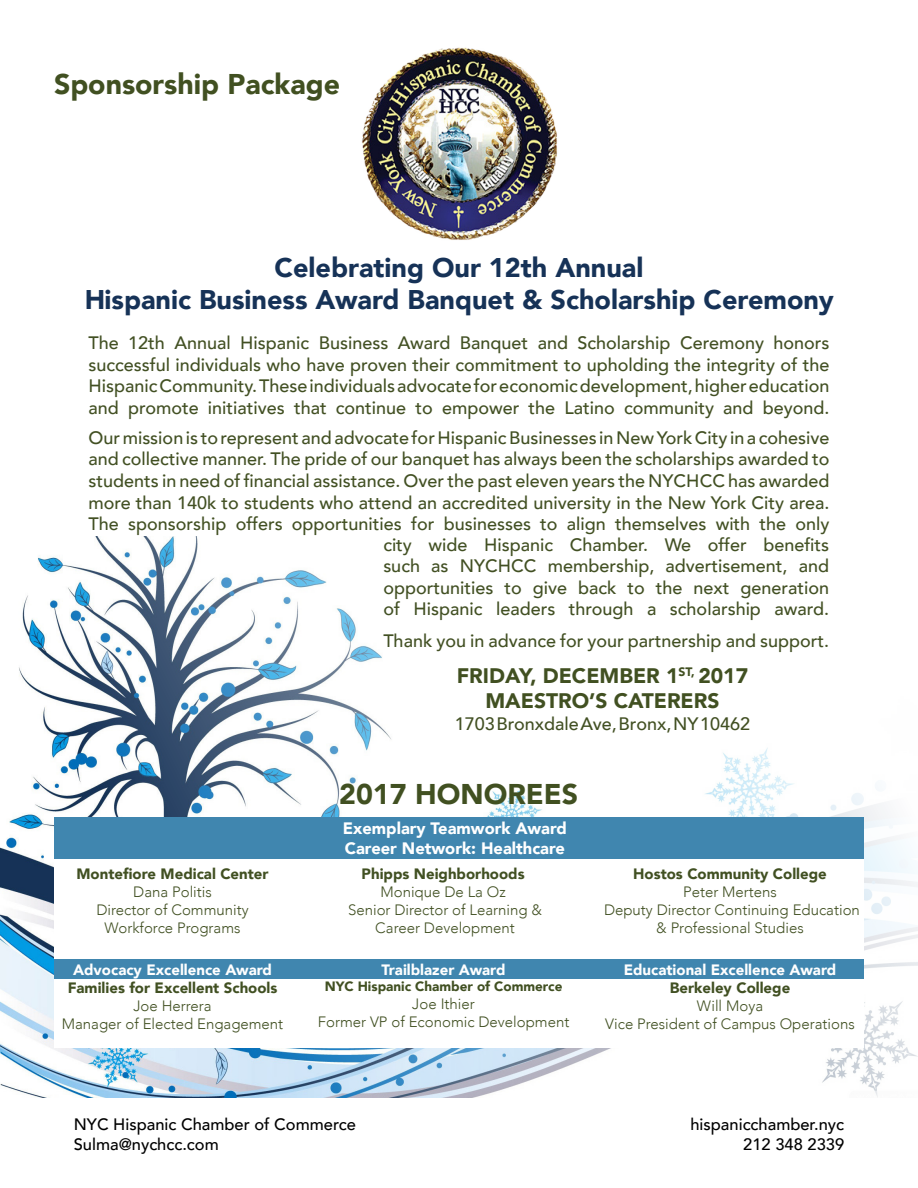
<style>
.page{position:relative;width:918px;height:1188px;background:#fff}
.page>*{position:absolute;margin:0;border:0;box-sizing:border-box;transform-origin:0 0}
.t1{font:900 28.5px "Avenir";color:#415021}
.t2{font:900 27px/32.4px "Avenir";color:#163257;text-align:center}
.t3{font:900 21px "Avenir";color:#415021}
.t4{font:500 18px/21.6px "Avenir";color:#425023;text-align:justify}
.t5{font:500 16.5px "Avenir";color:#000}
.t6{font:900 16.5px "Avenir";color:#fff}
.t7{font:300 15px/18px "Avenir";color:#415022;text-align:center}
.t8{font:900 15px "Avenir";color:#415022}
.t9{font:900 15px "Avenir";color:#fff}
.t10{font:900 13.5px "Avenir";color:#415022}
</style>
<div class="page">
<img style="left:0;top:537px;width:918px;height:561px">
<div style="left:54px;top:817px;width:810px;height:231px;background:#fff"></div>
<div style="left:465px;top:597px;width:152px;height:151px;background:#fff"></div>
<img style="left:362px;top:47px;width:195px;height:193px">
<div style="left:54px;top:960px;width:810px;height:19px;background:#4086af"></div>
<div style="left:54px;top:817px;width:810px;height:42px;background:#4086af"></div>
<p class="t1" style="left:54px;top:60px;width:288px">Sponsorship Package</p>
<h2 class="t2" style="left:84px;top:251px;width:751px">Celebrating Our 12th Annual<br>Hispanic Business Award Banquet &amp; Scholarship Ceremony</h2>
<p class="t4" style="left:88px;top:331px;width:743px">The 12th Annual Hispanic Business Award Banquet and Scholarship Ceremony honors successful individuals who have proven their commitment to upholding the integrity of the Hispanic Community. These individuals advocate for economic development, higher education and promote initiatives that continue to empower the Latino community and beyond.</p>
<p class="t4" style="left:88px;top:426px;width:743px">Our mission is to represent and advocate for Hispanic Businesses in New York City in a cohesive and collective manner. The pride of our banquet has always been the scholarships awarded to students in need of financial assistance. Over the past eleven years the NYCHCC has awarded more than 140k to students who attend an accredited university in the New York City area.</p>
<p class="t4" style="left:88px;top:512px;width:742px">The sponsorship offers opportunities for businesses to align themselves with the only</p>
<p class="t4" style="left:383px;top:532px;width:447px">city wide Hispanic Chamber. We offer benefits such as NYCHCC membership, advertisement, and opportunities to give back to the next generation of Hispanic leaders through a scholarship award.</p>
<p class="t4" style="left:383px;top:629px;width:447px">Thank you in advance for your partnership and support.</p>
<p class="t3" style="left:457px;top:658px;width:293px">FRIDAY, DECEMBER 1<sup>ST,</sup> 2017</p>
<p class="t3" style="left:485px;top:683px;width:236px">MAESTRO’S CATERERS</p>
<p class="t4" style="left:455px;top:712px;width:297px">1703 Bronxdale Ave, Bronx, NY 10462</p>
<p class="t1" style="left:339px;top:770px;width:240px">2017 HONOREES</p>
<p class="t8" style="left:76px;top:861px;width:194px">Montefiore Medical Center</p>
<p class="t7" style="left:133px;top:883px;width:80px">Dana Politis</p>
<p class="t7" style="left:96px;top:901px;width:154px">Director of Community</p>
<p class="t7" style="left:105px;top:919px;width:137px">Workforce Programs</p>
<p class="t9" style="left:73px;top:957px;width:200px">Advocacy Excellence Award</p>
<p class="t8" style="left:68px;top:975px;width:211px">Families for Excellent Schools</p>
<p class="t7" style="left:133px;top:997px;width:80px">Joe Herrera</p>
<p class="t7" style="left:62px;top:1015px;width:223px">Manager of Elected Engagement</p>
<p class="t6" style="left:343px;top:814px;width:225px">Exemplary Teamwork Award</p>
<p class="t6" style="left:345px;top:834px;width:222px">Career Network: Healthcare</p>
<p class="t8" style="left:362px;top:861px;width:165px">Phipps Neighborhoods</p>
<p class="t7" style="left:380px;top:883px;width:127px">Monique De La Oz</p>
<p class="t7" style="left:348px;top:901px;width:195px">Senior Director of Learning &amp;</p>
<p class="t7" style="left:375px;top:919px;width:141px">Career Development</p>
<p class="t9" style="left:382px;top:957px;width:125px">Trailblazer Award</p>
<p class="t10" style="left:325px;top:975px;width:239px">NYC Hispanic Chamber of Commerce</p>
<p class="t7" style="left:412px;top:995px;width:64px">Joe Ithier</p>
<p class="t7" style="left:318px;top:1013px;width:253px">Former VP of Economic Development</p>
<p class="t5" style="left:74px;top:1110px;width:284px">NYC Hispanic Chamber of Commerce</p>
<p class="t5" style="left:74px;top:1130px;width:146px">Sulma@nychcc.com</p>
<p class="t8" style="left:633px;top:861px;width:195px">Hostos Community College</p>
<p class="t7" style="left:683px;top:883px;width:95px">Peter Mertens</p>
<p class="t7" style="left:604px;top:901px;width:257px">Deputy Director Continuing Education &amp; Professional Studies</p>
<p class="t9" style="left:624px;top:957px;width:214px">Educational Excellence Award</p>
<p class="t8" style="left:670px;top:975px;width:122px">Berkeley College</p>
<p class="t7" style="left:697px;top:997px;width:68px">Will Moya</p>
<p class="t7" style="left:605px;top:1015px;width:251px">Vice President of Campus Operations</p>
<p class="t5" style="left:690px;top:1110px;width:155px">hispanicchamber.nyc</p>
<p class="t5" style="left:743px;top:1130px;width:102px">212 348 2339</p>
</div>
